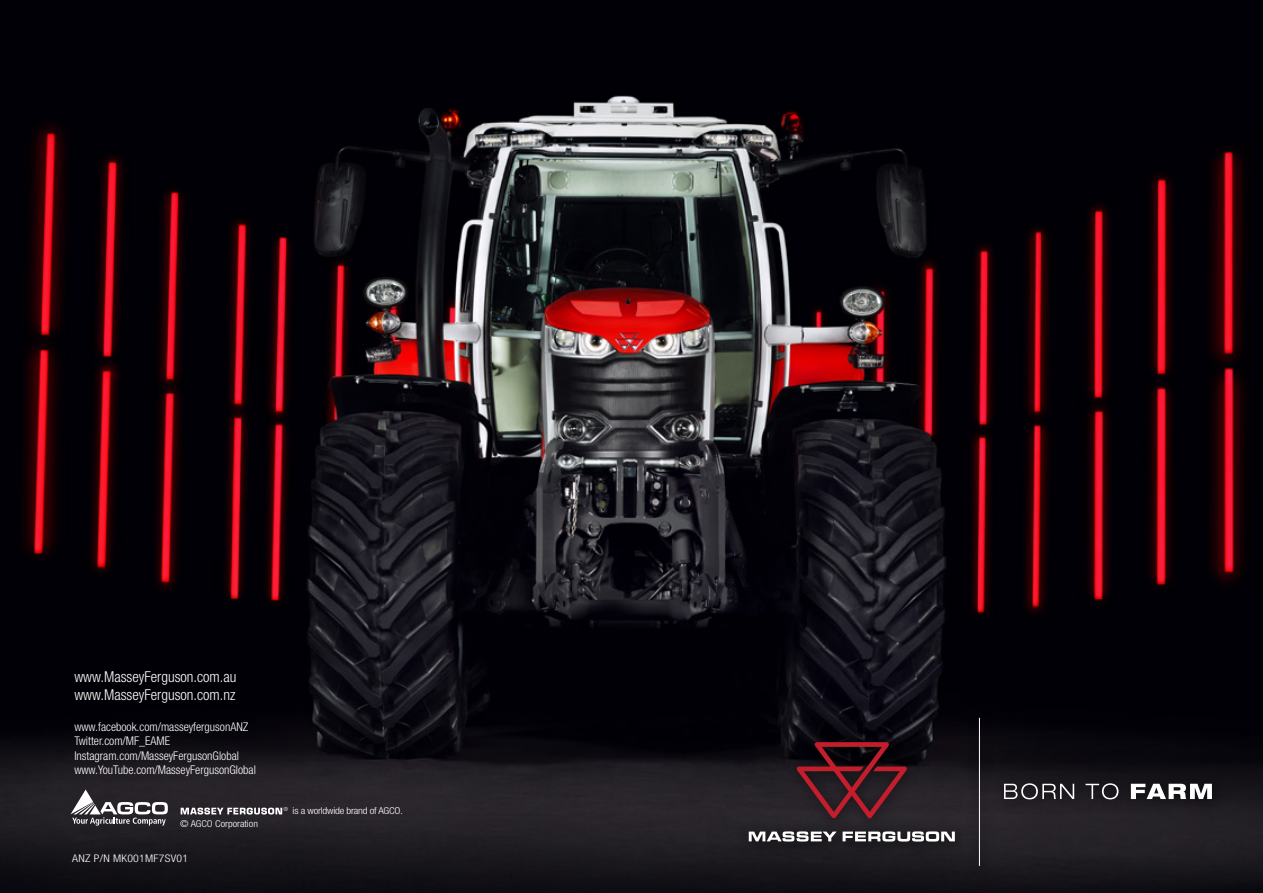
<style>
.page{position:relative;width:1263px;height:893px;background:#fff}
.page>*{position:absolute;margin:0;border:0;box-sizing:border-box;transform-origin:0 0}
.t1{font:300 condensed 15px/18px "Helvetica Neue LT Std";color:#fff}
.t2{font:300 condensed 12px/14.4px "Helvetica Neue LT Std";color:#fff}
.t3{font:300 condensed 10.5px "Helvetica Neue LT Std";letter-spacing:.02em;color:#fff;scale:1.13 1}
.t4{font:300 condensed 9.6px "Helvetica Neue LT Std";letter-spacing:-.02em;color:#fff;scale:1.13 1}
.t5{font:300 condensed 9.6px "Helvetica Neue LT Std";color:#fff;scale:1.1 1}
</style>
<div class="page">
<img style="left:0;top:0;width:1263px;height:893px">
<div style="left:736px;top:707px;width:490px;height:174px;background:#000;opacity:.4"></div>
<svg style="left:1004px;top:783px;width:70px;height:16px"></svg>
<svg style="left:1085px;top:783px;width:33px;height:16px"></svg>
<svg style="left:1131px;top:784px;width:81px;height:15px"></svg>
<hr style="left:979px;top:718px;width:1px;height:148px;background:#fff">
<svg style="left:749px;top:831px;width:206px;height:10px"></svg>
<svg style="left:796px;top:742px;width:111px;height:76px;background:#431820"></svg>
<svg style="left:70px;top:789px;width:98px;height:37px"></svg>
<svg style="left:181px;top:808px;width:101px;height:6px"></svg>
<p class="t1" style="left:74px;top:667px;width:164px">www.MasseyFerguson.com.au www.MasseyFerguson.com.nz</p>
<p class="t2" style="left:74px;top:719px;width:183px">www.facebook.com/masseyfergusonANZ Twitter.com/MF_EAME Instagram.com/MasseyFergusonGlobal www.YouTube.com/MasseyFergusonGlobal</p>
<p class="t5" style="left:180px;top:818px;width:72px">© AGCO Corporation</p>
<p class="t3" style="left:72px;top:852px;width:104px">ANZ P/N MK001MF7SV01</p>
<p class="t4" style="left:284px;top:805px;width:107px"><sup>®</sup> is a worldwide brand of AGCO.</p>
</div>
